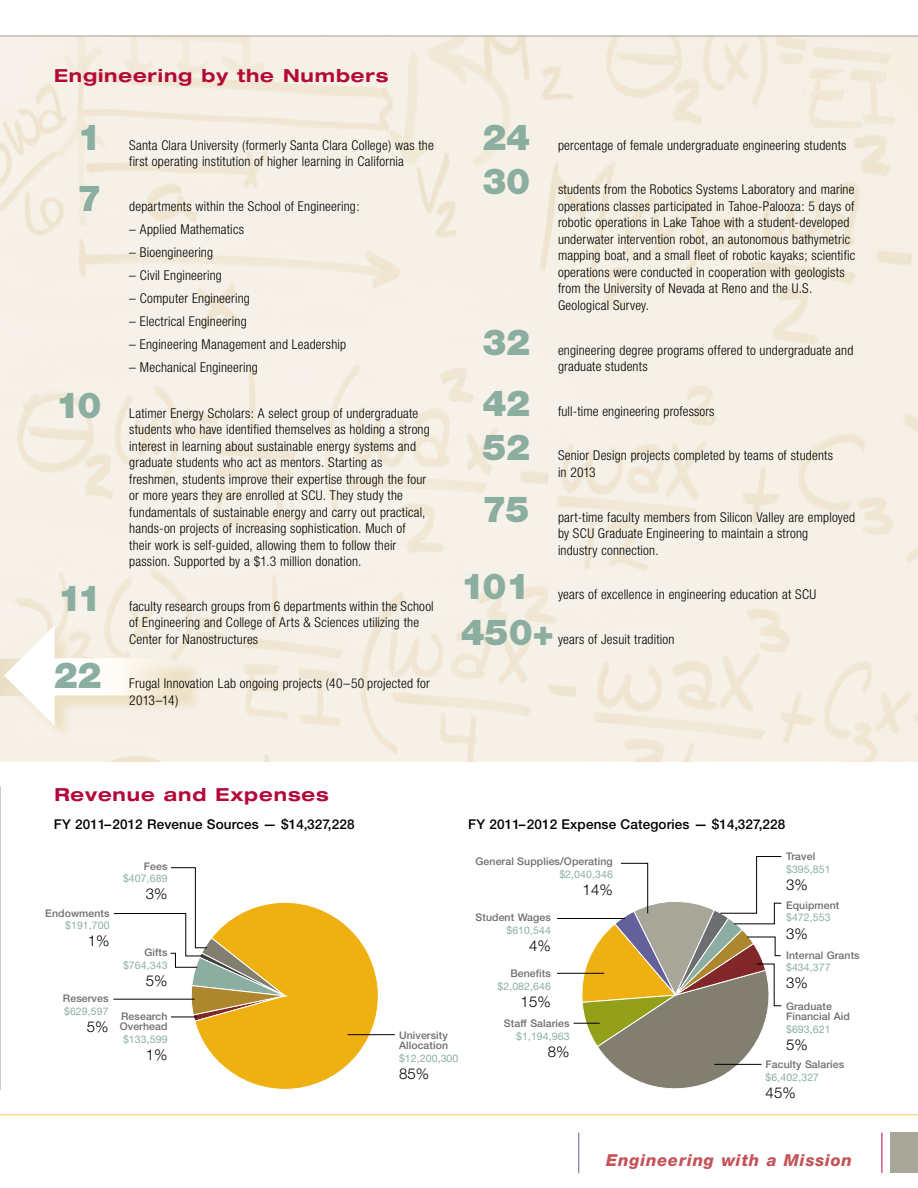
<style>
.page{position:relative;width:918px;height:1188px;background:#fff}
.page>*{position:absolute;margin:0;border:0;box-sizing:border-box;transform-origin:0 0}
.t1{font:900 36px "Helvetica Neue";letter-spacing:-.01em;color:#8baea1}
.t2{font:700 expanded 18px "Helvetica Neue";letter-spacing:.05em;color:#b30838}
.t3{font:italic 800 16.5px "Helvetica Neue";letter-spacing:.05em;color:#c45258}
.t4{font:300 15px "Helvetica Neue";letter-spacing:.01em;color:#000}
.t5{font:300 condensed 13.5px/16.5px "Helvetica Neue";letter-spacing:.015em;color:#000}
.t6{font:500 13.5px "Helvetica Neue";letter-spacing:.01em;color:#000}
.t7{font:500 10.5px/10.5px "Helvetica Neue";letter-spacing:.01em;color:#6d6e71}
.t8{font:10.5px "Helvetica Neue";letter-spacing:.01em;color:#8baea1}
</style>
<div class="page">
<hr style="left:882px;top:1133px;width:1px;height:40px;background:#b30838">
<img style="left:0;top:37px;width:918px;height:725px">
<div style="left:891px;top:1133px;width:27px;height:40px;background:#a7a699"></div>
<hr style="left:578px;top:1133px;width:1px;height:40px;background:#63619a">
<hr style="left:0;top:36px;width:918px;height:1px;background:#a7a699">
<hr style="left:0;top:1114px;width:918px;height:1px;background:#f4c562">
<svg style="left:7px;top:629px;width:195px;height:114px;fill:#f6f1e8"></svg>
<svg style="left:0;top:625px;width:183px;height:101px"></svg>
<hr style="left:557px;top:918px;width:68px;height:1px;background:#000">
<svg style="left:574px;top:856px;width:208px;height:233px"></svg>
<hr style="left:348px;top:1034px;width:47px;height:1px;background:#000">
<hr style="left:557px;top:973px;width:47px;height:1px;background:#000">
<hr style="left:714px;top:1064px;width:47px;height:1px;background:#000">
<svg style="left:113px;top:867px;width:277px;height:223px"></svg>
<hr style="left:0;top:787px;width:1px;height:303px;background:#a7a699">
<h2 class="t2" style="left:54px;top:64px;width:336px">Engineering by the Numbers</h2>
<h1 class="t1" style="left:77px;top:116px;width:26px">1</h1>
<h1 class="t1" style="left:77px;top:177px;width:26px">7</h1>
<h1 class="t1" style="left:56px;top:383px;width:47px">10</h1>
<h1 class="t1" style="left:58px;top:576px;width:45px">11</h1>
<h1 class="t1" style="left:54px;top:654px;width:49px">22</h1>
<p class="t5" style="left:129px;top:137px;width:306px">Santa Clara University (formerly Santa Clara College) was the first operating institution of higher learning in California</p>
<p class="t5" style="left:129px;top:198px;width:232px">departments within the School of Engineering:</p>
<p class="t5" style="left:129px;top:221px;width:116px">– Applied Mathematics</p>
<p class="t5" style="left:129px;top:244px;width:85px">– Bioengineering</p>
<p class="t5" style="left:129px;top:267px;width:94px">– Civil Engineering</p>
<p class="t5" style="left:129px;top:290px;width:122px">– Computer Engineering</p>
<p class="t5" style="left:129px;top:313px;width:119px">– Electrical Engineering</p>
<p class="t5" style="left:129px;top:336px;width:218px">– Engineering Management and Leadership</p>
<p class="t5" style="left:129px;top:359px;width:130px">– Mechanical Engineering</p>
<p class="t5" style="left:129px;top:404px;width:302px">Latimer Energy Scholars: A select group of undergraduate students who have identified themselves as holding a strong interest in learning about sustainable energy systems and graduate students who act as mentors. Starting as freshmen, students improve their expertise through the four or more years they are enrolled at SCU. They study the fundamentals of sustainable energy and carry out practical, hands-on projects of increasing sophistication. Much of their work is self-guided, allowing them to follow their passion. Supported by a $1.3 million donation.</p>
<p class="t5" style="left:129px;top:598px;width:306px">faculty research groups from 6 departments within the School of Engineering and College of Arts &amp; Sciences utilizing the<br>Center for Nanostructures</p>
<p class="t5" style="left:129px;top:675px;width:302px">Frugal Innovation Lab ongoing projects (40–50 projected for<br>2013–14)</p>
<h1 class="t1" style="left:482px;top:116px;width:49px">24</h1>
<h1 class="t1" style="left:482px;top:160px;width:49px">30</h1>
<h1 class="t1" style="left:482px;top:320px;width:49px">32</h1>
<h1 class="t1" style="left:482px;top:381px;width:49px">42</h1>
<h1 class="t1" style="left:482px;top:426px;width:49px">52</h1>
<h1 class="t1" style="left:482px;top:487px;width:49px">75</h1>
<h1 class="t1" style="left:461px;top:565px;width:71px">101</h1>
<p class="t5" style="left:558px;top:137px;width:290px">percentage of female undergraduate engineering students</p>
<p class="t5" style="left:558px;top:181px;width:299px">students from the Robotics Systems Laboratory and marine operations classes participated in Tahoe-Palooza: 5 days of robotic operations in Lake Tahoe with a student-developed underwater intervention robot, an autonomous bathymetric mapping boat, and a small fleet of robotic kayaks; scientific operations were conducted in cooperation with geologists from the University of Nevada at Reno and the U.S.<br>Geological Survey.</p>
<p class="t5" style="left:558px;top:341px;width:297px">engineering degree programs offered to undergraduate and graduate students</p>
<p class="t5" style="left:558px;top:403px;width:158px">full-time engineering professors</p>
<p class="t5" style="left:558px;top:447px;width:277px">Senior Design projects completed by teams of students in 2013</p>
<p class="t5" style="left:558px;top:508px;width:298px">part-time faculty members from Silicon Valley are employed by SCU Graduate Engineering to maintain a strong<br>industry connection.</p>
<p class="t5" style="left:558px;top:586px;width:260px">years of excellence in engineering education at SCU</p>
<h1 class="t1" style="left:461px;top:611px;width:95px">450+</h1>
<p class="t5" style="left:558px;top:631px;width:118px">years of Jesuit tradition</p>
<h2 class="t2" style="left:54px;top:783px;width:276px">Revenue and Expenses</h2>
<p class="t6" style="left:54px;top:816px;width:302px">FY 2011–2012 Revenue Sources — $14,327,228</p>
<p class="t6" style="left:468px;top:816px;width:319px">FY 2011–2012 Expense Categories — $14,327,228</p>
<p class="t7" style="left:45px;top:907px;width:66px">Endowments</p>
<p class="t8" style="left:65px;top:919px;width:46px">$191,700</p>
<p class="t4" style="left:88px;top:932px;width:23px">1%</p>
<p class="t7" style="left:63px;top:993px;width:47px">Reserves</p>
<p class="t8" style="left:64px;top:1005px;width:46px">$629,597</p>
<p class="t4" style="left:87px;top:1017px;width:23px">5%</p>
<p class="t7" style="left:144px;top:861px;width:25px">Fees</p>
<p class="t8" style="left:123px;top:872px;width:46px">$407,689</p>
<p class="t4" style="left:146px;top:885px;width:23px">3%</p>
<p class="t7" style="left:144px;top:947px;width:25px">Gifts</p>
<p class="t8" style="left:123px;top:959px;width:46px">$764,343</p>
<p class="t4" style="left:146px;top:972px;width:23px">5%</p>
<p class="t7" style="left:120px;top:1011px;width:49px">Research<br>Overhead</p>
<p class="t8" style="left:123px;top:1033px;width:46px">$133,599</p>
<p class="t4" style="left:146px;top:1046px;width:23px">1%</p>
<p class="t7" style="left:399px;top:1030px;width:51px">University<br>Allocation</p>
<p class="t8" style="left:399px;top:1052px;width:61px">$12,200,300</p>
<p class="t4" style="left:399px;top:1064px;width:32px">85%</p>
<p class="t7" style="left:476px;top:856px;width:139px">General Supplies/Operating</p>
<p class="t8" style="left:559px;top:868px;width:55px">$2,040,346</p>
<p class="t4" style="left:583px;top:881px;width:32px">14%</p>
<p class="t7" style="left:476px;top:912px;width:77px">Student Wages</p>
<p class="t8" style="left:506px;top:924px;width:46px">$610,544</p>
<p class="t4" style="left:529px;top:937px;width:23px">4%</p>
<p class="t7" style="left:510px;top:968px;width:42px">Benefits</p>
<p class="t8" style="left:497px;top:980px;width:55px">$2,082,646</p>
<p class="t4" style="left:521px;top:992px;width:32px">15%</p>
<p class="t7" style="left:504px;top:1018px;width:67px">Staff Salaries</p>
<p class="t8" style="left:516px;top:1030px;width:55px">$1,194,963</p>
<p class="t4" style="left:548px;top:1042px;width:23px">8%</p>
<p class="t7" style="left:786px;top:851px;width:31px">Travel</p>
<p class="t8" style="left:786px;top:863px;width:46px">$395,851</p>
<p class="t4" style="left:786px;top:876px;width:23px">3%</p>
<p class="t7" style="left:786px;top:900px;width:55px">Equipment</p>
<p class="t8" style="left:786px;top:911px;width:46px">$472,553</p>
<p class="t4" style="left:786px;top:924px;width:23px">3%</p>
<p class="t7" style="left:786px;top:949px;width:75px">Internal Grants</p>
<p class="t8" style="left:786px;top:961px;width:46px">$434,377</p>
<p class="t4" style="left:786px;top:974px;width:23px">3%</p>
<p class="t7" style="left:786px;top:1001px;width:65px">Graduate<br>Financial Aid</p>
<p class="t8" style="left:786px;top:1023px;width:46px">$693,621</p>
<p class="t4" style="left:786px;top:1036px;width:23px">5%</p>
<p class="t7" style="left:766px;top:1059px;width:80px">Faculty Salaries</p>
<p class="t8" style="left:766px;top:1071px;width:55px">$6,402,327</p>
<p class="t4" style="left:766px;top:1084px;width:32px">45%</p>
<p class="t3" style="left:606px;top:1150px;width:247px">Engineering with a Mission</p>
</div>
